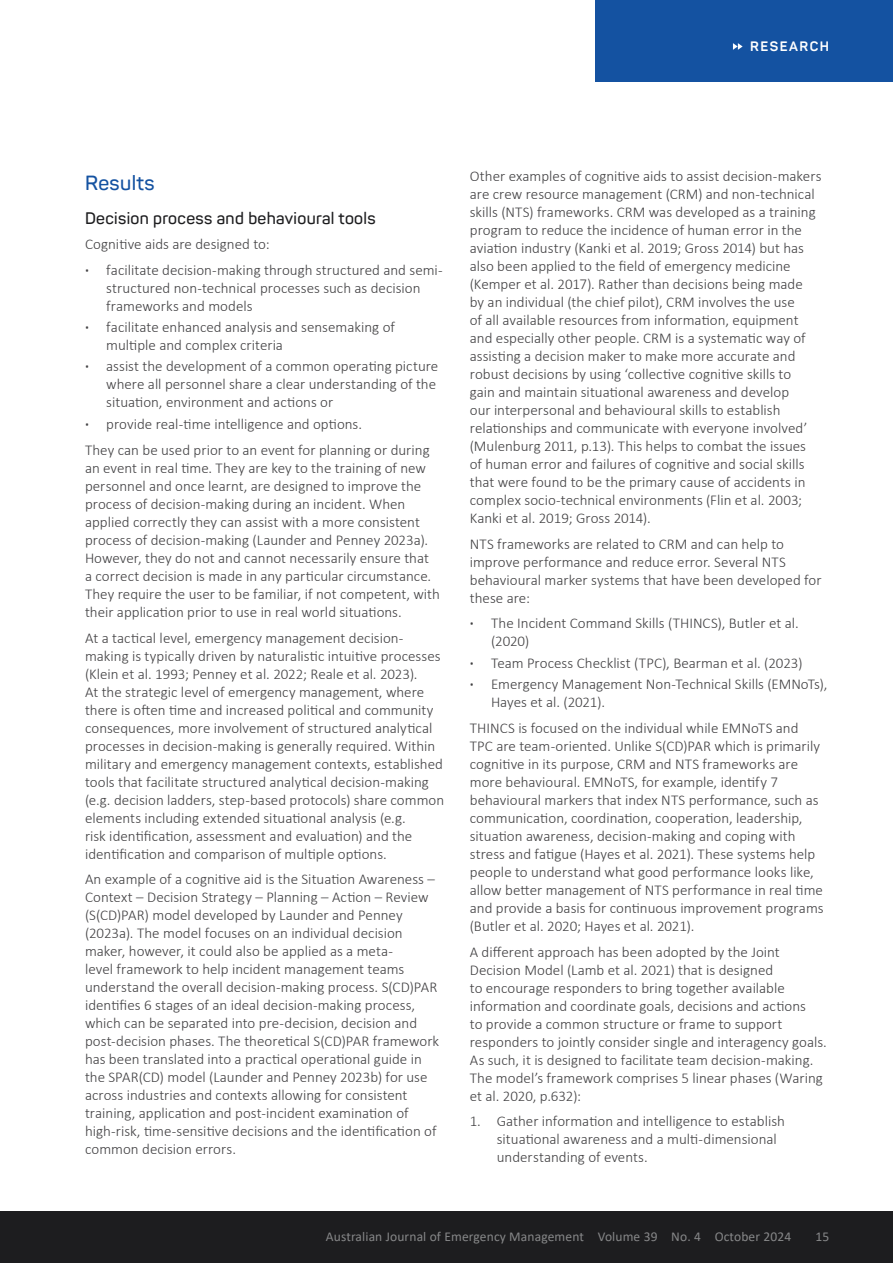
<style>
.page{position:relative;width:893px;height:1263px;background:#fff}
.page>*{position:absolute;margin:0;border:0;box-sizing:border-box;transform-origin:0 0}
.t1{font:600 20.25px "Panton";letter-spacing:.02em;color:#1452a1}
.t2{font:600 16.5px "Panton";letter-spacing:.02em;color:#1d1d1f}
.t3{font:300 15px/18px "Calibri";color:#414042}
.t4{font:13.5px "Calibri";letter-spacing:.01em;color:#868788}
.t5{font:700 13.5px "Panton";letter-spacing:.11em;color:#fff}
.s1{font-weight:700}
</style>
<div class="page">
<div style="left:596px;top:0;width:297px;height:81px;background:#1452a1"></div>
<svg style="left:733px;top:43px;width:10px;height:7px"></svg>
<div style="left:0;top:1212px;width:893px;height:51px;background:#1d1d1f"></div>
<p class="t5" style="left:750px;top:38px;width:80px">RESEARCH</p>
<h1 class="t1" style="left:85px;top:170px;width:71px">Results</h1>
<p class="t2" style="left:85px;top:208px;width:292px">Decision process and behavioural tools</p>
<p class="t3" style="left:85px;top:232px;width:359px;line-height:25.5px">Cognitive aids are designed to:<br><span class="s1">·</span> facilitate decision-making through structured and semi-</p>
<p class="t3" style="left:106px;top:279px;width:316px">structured non-technical processes such as decision frameworks and models</p>
<p class="t3" style="left:106px;top:318px;width:290px;text-indent:-21px"><span class="s1">·</span> facilitate enhanced analysis and sensemaking of multiple and complex criteria</p>
<p class="t3" style="left:106px;top:357px;width:334px;text-indent:-21px"><span class="s1">·</span> assist the development of a common operating picture where all personnel share a clear understanding of the situation, environment and actions or</p>
<p class="t3" style="left:85px;top:410px;width:346px;line-height:26.5px"><span class="s1">·</span> provide real-time intelligence and options.<br>They can be used prior to an event for planning or during</p>
<p class="t3" style="left:85px;top:459px;width:357px">an event in real time. They are key to the training of new personnel and once learnt, are designed to improve the process of decision-making during an incident. When applied correctly they can assist with a more consistent process of decision-making (Launder and Penney 2023a).<br>However, they do not and cannot necessarily ensure that<br>a correct decision is made in any particular circumstance.<br>They require the user to be familiar, if not competent, with their application prior to use in real world situations.</p>
<p class="t3" style="left:85px;top:628px;width:361px">At a tactical level, emergency management decision&shy;making is typically driven by naturalistic intuitive processes (Klein et al. 1993; Penney et al. 2022; Reale et al. 2023).<br>At the strategic level of emergency management, where there is often time and increased political and community consequences, more involvement of structured analytical processes in decision-making is generally required. Within military and emergency management contexts, established tools that facilitate structured analytical decision-making (e.g. decision ladders, step-based protocols) share common elements including extended situational analysis (e.g.<br>risk identification, assessment and evaluation) and the identification and comparison of multiple options.</p>
<p class="t3" style="left:85px;top:870px;width:356px">An example of a cognitive aid is the Situation Awareness – Context – Decision Strategy – Planning – Action – Review (S(CD)PAR) model developed by Launder and Penney (2023a). The model focuses on an individual decision maker, however, it could also be applied as a meta-<br>level framework to help incident management teams understand the overall decision-making process. S(CD)PAR identifies 6 stages of an ideal decision-making process, which can be separated into pre-decision, decision and post-decision phases. The theoretical S(CD)PAR framework has been translated into a practical operational guide in the SPAR(CD) model (Launder and Penney 2023b) for use across industries and contexts allowing for consistent training, application and post-incident examination of high-risk, time-sensitive decisions and the identification of common decision errors.</p>
<p class="t3" style="left:470px;top:167px;width:353px">Other examples of cognitive aids to assist decision-makers are crew resource management (CRM) and non-technical skills (NTS) frameworks. CRM was developed as a training program to reduce the incidence of human error in the aviation industry (Kanki et al. 2019; Gross 2014) but has also been applied to the field of emergency medicine (Kemper et al. 2017). Rather than decisions being made<br>by an individual (the chief pilot), CRM involves the use<br>of all available resources from information, equipment and especially other people. CRM is a systematic way of assisting a decision maker to make more accurate and robust decisions by using ‘collective cognitive skills to<br>gain and maintain situational awareness and develop<br>our interpersonal and behavioural skills to establish relationships and communicate with everyone involved’ (Mulenburg 2011, p.13). This helps to combat the issues of human error and failures of cognitive and social skills that were found to be the primary cause of accidents in complex socio-technical environments (Flin et al. 2003; Kanki et al. 2019; Gross 2014).</p>
<p class="t3" style="left:470px;top:535px;width:353px">NTS frameworks are related to CRM and can help to improve performance and reduce error. Several NTS behavioural marker systems that have been developed for these are:</p>
<p class="t3" style="left:491px;top:614px;width:309px;text-indent:-21px"><span class="s1">·</span> The Incident Command Skills (THINCS), Butler et al. (2020)</p>
<p class="t3" style="left:470px;top:652px;width:359px;line-height:21.1px"><span class="s1">·</span> Team Process Checklist (TPC), Bearman et al. (2023)<br><span class="s1">·</span> Emergency Management Non-Technical Skills (EMNoTs),</p>
<p class="t3" style="left:470px;top:688px;width:330px;line-height:26.5px;text-indent:21px">Hayes et al. (2021).<br>THINCS is focused on the individual while EMNoTS and</p>
<p class="t3" style="left:470px;top:737px;width:355px">TPC are team-oriented. Unlike S(CD)PAR which is primarily cognitive in its purpose, CRM and NTS frameworks are more behavioural. EMNoTS, for example, identify 7 behavioural markers that index NTS performance, such as communication, coordination, cooperation, leadership, situation awareness, decision-making and coping with stress and fatigue (Hayes et al. 2021). These systems help people to understand what good performance looks like, allow better management of NTS performance in real time and provide a basis for continuous improvement programs (Butler et al. 2020; Hayes et al. 2021).</p>
<p class="t3" style="left:470px;top:942px;width:359px">A different approach has been adopted by the Joint Decision Model (Lamb et al. 2021) that is designed<br>to encourage responders to bring together available information and coordinate goals, decisions and actions<br>to provide a common structure or frame to support responders to jointly consider single and interagency goals.<br>As such, it is designed to facilitate team decision-making.<br>The model’s framework comprises 5 linear phases (Waring et al. 2020, p.632):</p>
<p class="t3" style="left:497px;top:1112px;width:290px;text-indent:-27px">1. Gather information and intelligence to establish situational awareness and a multi-dimensional understanding of events.</p>
<p class="t4" style="left:326px;top:1227px;width:467px">Australian Journal of Emergency Management Volume 39 No. 4 October 2024</p>
<p class="t4" style="left:815px;top:1227px;width:15px">15</p>
</div>
